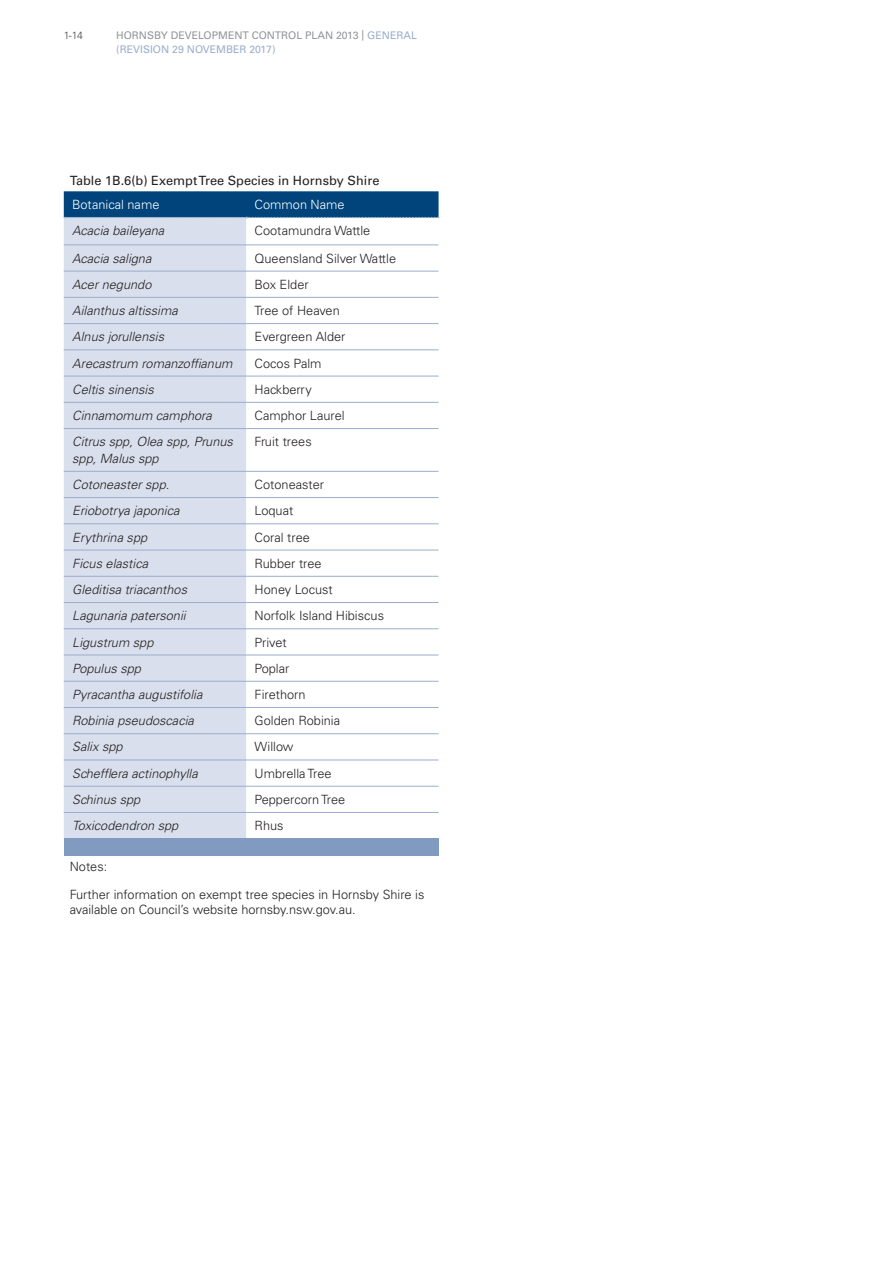
<style>
.page{position:relative;width:893px;height:1263px;background:#fff}
.page>*{position:absolute;margin:0;border:0;box-sizing:border-box;transform-origin:0 0}
.Table_Body_Text{font:italic 300 12.75px/16.5px "Univers LT Std";color:#231f20}
.Table_Body_Text-2{font:300 12.75px "Univers LT Std";color:#231f20}
.Notes{font:300 12.75px/15.3px "Univers LT Std";color:#231f20}
.Figure_name{font:12.75px "Univers LT Std";color:#231f20}
.Table_Body_Text_-_pa{font:300 12.75px "Univers LT Std";color:#fff}
.t1{font:10.5px/13.5px "Univers LT Std";color:#939598}
.t2{font:300 10.5px "Univers LT Std";color:#3e3e3f}
.s1{color:#9badcc}
</style>
<div class="page">
<div style="left:64px;top:218px;width:182px;height:621px;background:#d9dfec"></div>
<div style="left:64px;top:839px;width:375px;height:17px;background:#819abf"></div>
<svg style="left:64px;top:191px;width:375px;height:27px;background:#084a7f"></svg>
<hr style="left:64px;top:244px;width:182px;height:1px;background:#9badcc">
<hr style="left:246px;top:244px;width:193px;height:1px;background:#9badcc">
<hr style="left:64px;top:271px;width:182px;height:1px;background:#9badcc">
<hr style="left:246px;top:271px;width:193px;height:1px;background:#9badcc">
<hr style="left:64px;top:297px;width:182px;height:1px;background:#9badcc">
<hr style="left:246px;top:297px;width:193px;height:1px;background:#9badcc">
<hr style="left:64px;top:323px;width:182px;height:1px;background:#9badcc">
<hr style="left:246px;top:323px;width:193px;height:1px;background:#9badcc">
<hr style="left:64px;top:349px;width:182px;height:1px;background:#9badcc">
<hr style="left:246px;top:349px;width:193px;height:1px;background:#9badcc">
<hr style="left:64px;top:376px;width:182px;height:1px;background:#9badcc">
<hr style="left:246px;top:376px;width:193px;height:1px;background:#9badcc">
<hr style="left:64px;top:402px;width:182px;height:1px;background:#9badcc">
<hr style="left:246px;top:402px;width:193px;height:1px;background:#9badcc">
<hr style="left:64px;top:428px;width:182px;height:1px;background:#9badcc">
<hr style="left:246px;top:428px;width:193px;height:1px;background:#9badcc">
<hr style="left:64px;top:471px;width:182px;height:1px;background:#9badcc">
<hr style="left:246px;top:471px;width:193px;height:1px;background:#9badcc">
<hr style="left:64px;top:497px;width:182px;height:1px;background:#9badcc">
<hr style="left:246px;top:497px;width:193px;height:1px;background:#9badcc">
<hr style="left:64px;top:523px;width:182px;height:1px;background:#9badcc">
<hr style="left:246px;top:523px;width:193px;height:1px;background:#9badcc">
<hr style="left:64px;top:550px;width:182px;height:1px;background:#9badcc">
<hr style="left:246px;top:550px;width:193px;height:1px;background:#9badcc">
<hr style="left:64px;top:576px;width:182px;height:1px;background:#9badcc">
<hr style="left:246px;top:576px;width:193px;height:1px;background:#9badcc">
<hr style="left:64px;top:602px;width:182px;height:1px;background:#9badcc">
<hr style="left:246px;top:602px;width:193px;height:1px;background:#9badcc">
<hr style="left:64px;top:628px;width:182px;height:1px;background:#9badcc">
<hr style="left:246px;top:628px;width:193px;height:1px;background:#9badcc">
<hr style="left:64px;top:655px;width:182px;height:1px;background:#9badcc">
<hr style="left:246px;top:655px;width:193px;height:1px;background:#9badcc">
<hr style="left:64px;top:681px;width:182px;height:1px;background:#9badcc">
<hr style="left:246px;top:681px;width:193px;height:1px;background:#9badcc">
<hr style="left:64px;top:707px;width:182px;height:1px;background:#9badcc">
<hr style="left:246px;top:707px;width:193px;height:1px;background:#9badcc">
<hr style="left:64px;top:733px;width:182px;height:1px;background:#9badcc">
<hr style="left:246px;top:733px;width:193px;height:1px;background:#9badcc">
<hr style="left:64px;top:760px;width:182px;height:1px;background:#9badcc">
<hr style="left:246px;top:760px;width:193px;height:1px;background:#9badcc">
<hr style="left:64px;top:786px;width:182px;height:1px;background:#9badcc">
<hr style="left:246px;top:786px;width:193px;height:1px;background:#9badcc">
<hr style="left:64px;top:812px;width:182px;height:1px;background:#9badcc">
<hr style="left:246px;top:812px;width:193px;height:1px;background:#9badcc">
<p class="t2" style="left:64px;top:29px;width:21px">1-14</p>
<p class="t1" style="left:116px;top:29px;width:302px">HORNSBY DEVELOPMENT CONTROL PLAN 2013 | <span class="s1">GENERAL (REVISION 29 NOVEMBER 2017)</span></p>
<p class="Figure_name" style="left:70px;top:173px;width:311px">Table 1B.6(b) Exempt Tree Species in Hornsby Shire</p>
<p class="Table_Body_Text_-_pa" style="left:72px;top:197px;width:89px">Botanical name</p>
<p class="Table_Body_Text_-_pa" style="left:255px;top:197px;width:91px">Common Name</p>
<p class="Table_Body_Text" style="left:72px;top:223px;width:94px">Acacia baileyana</p>
<p class="Table_Body_Text-2" style="left:255px;top:223px;width:117px">Cootamundra Wattle</p>
<p class="Table_Body_Text" style="left:72px;top:250px;width:81px">Acacia saligna</p>
<p class="Table_Body_Text-2" style="left:255px;top:250px;width:143px">Queensland Silver Wattle</p>
<p class="Table_Body_Text" style="left:72px;top:276px;width:81px">Acer negundo</p>
<p class="Table_Body_Text-2" style="left:255px;top:277px;width:56px">Box Elder</p>
<p class="Table_Body_Text" style="left:72px;top:302px;width:107px">Ailanthus altissima</p>
<p class="Table_Body_Text-2" style="left:255px;top:303px;width:87px">Tree of Heaven</p>
<p class="Table_Body_Text" style="left:72px;top:329px;width:93px">Alnus jorullensis</p>
<p class="Table_Body_Text-2" style="left:255px;top:329px;width:92px">Evergreen Alder</p>
<p class="Table_Body_Text" style="left:72px;top:355px;width:162px">Arecastrum romanzoffianum</p>
<p class="Table_Body_Text-2" style="left:255px;top:355px;width:68px">Cocos Palm</p>
<p class="Table_Body_Text" style="left:72px;top:381px;width:83px">Celtis sinensis</p>
<p class="Table_Body_Text-2" style="left:255px;top:382px;width:59px">Hackberry</p>
<p class="Table_Body_Text" style="left:72px;top:407px;width:141px">Cinnamomum camphora</p>
<p class="Table_Body_Text-2" style="left:255px;top:408px;width:91px">Camphor Laurel</p>
<p class="Table_Body_Text" style="left:72px;top:434px;width:162px">Citrus spp, Olea spp, Prunus spp, Malus spp</p>
<p class="Table_Body_Text-2" style="left:255px;top:434px;width:59px">Fruit trees</p>
<p class="Table_Body_Text" style="left:72px;top:476px;width:99px">Cotoneaster spp.</p>
<p class="Table_Body_Text-2" style="left:255px;top:477px;width:71px">Cotoneaster</p>
<p class="Table_Body_Text" style="left:72px;top:503px;width:109px">Eriobotrya japonica</p>
<p class="Table_Body_Text-2" style="left:255px;top:503px;width:40px">Loquat</p>
<p class="Table_Body_Text" style="left:72px;top:529px;width:76px">Erythrina spp</p>
<p class="Table_Body_Text-2" style="left:255px;top:529px;width:57px">Coral tree</p>
<p class="Table_Body_Text" style="left:72px;top:555px;width:77px">Ficus elastica</p>
<p class="Table_Body_Text-2" style="left:255px;top:556px;width:69px">Rubber tree</p>
<p class="Table_Body_Text" style="left:72px;top:581px;width:116px">Gleditisa triacanthos</p>
<p class="Table_Body_Text-2" style="left:255px;top:582px;width:80px">Honey Locust</p>
<p class="Table_Body_Text" style="left:72px;top:608px;width:115px">Lagunaria patersonii</p>
<p class="Table_Body_Text-2" style="left:255px;top:608px;width:131px">Norfolk Island Hibiscus</p>
<p class="Table_Body_Text" style="left:72px;top:634px;width:83px">Ligustrum spp</p>
<p class="Table_Body_Text-2" style="left:255px;top:634px;width:34px">Privet</p>
<p class="Table_Body_Text" style="left:72px;top:660px;width:70px">Populus spp</p>
<p class="Table_Body_Text-2" style="left:255px;top:660px;width:36px">Poplar</p>
<p class="Table_Body_Text" style="left:72px;top:686px;width:132px">Pyracantha augustifolia</p>
<p class="Table_Body_Text-2" style="left:255px;top:687px;width:53px">Firethorn</p>
<p class="Table_Body_Text" style="left:72px;top:713px;width:123px">Robinia pseudoscacia</p>
<p class="Table_Body_Text-2" style="left:255px;top:713px;width:87px">Golden Robinia</p>
<p class="Table_Body_Text" style="left:72px;top:739px;width:52px">Salix spp</p>
<p class="Table_Body_Text-2" style="left:255px;top:739px;width:40px">Willow</p>
<p class="Table_Body_Text" style="left:72px;top:765px;width:127px">Schefflera actinophylla</p>
<p class="Table_Body_Text-2" style="left:255px;top:765px;width:79px">Umbrella Tree</p>
<p class="Table_Body_Text" style="left:72px;top:791px;width:70px">Schinus spp</p>
<p class="Table_Body_Text-2" style="left:255px;top:792px;width:92px">Peppercorn Tree</p>
<p class="Table_Body_Text" style="left:72px;top:817px;width:108px">Toxicodendron spp</p>
<p class="Table_Body_Text-2" style="left:255px;top:818px;width:31px">Rhus</p>
<p class="Notes" style="left:70px;top:859px;width:39px">Notes:</p>
<p class="Notes" style="left:70px;top:887px;width:356px">Further information on exempt tree species in Hornsby Shire is available on Council’s website hornsby.nsw.gov.au.</p>
</div>
